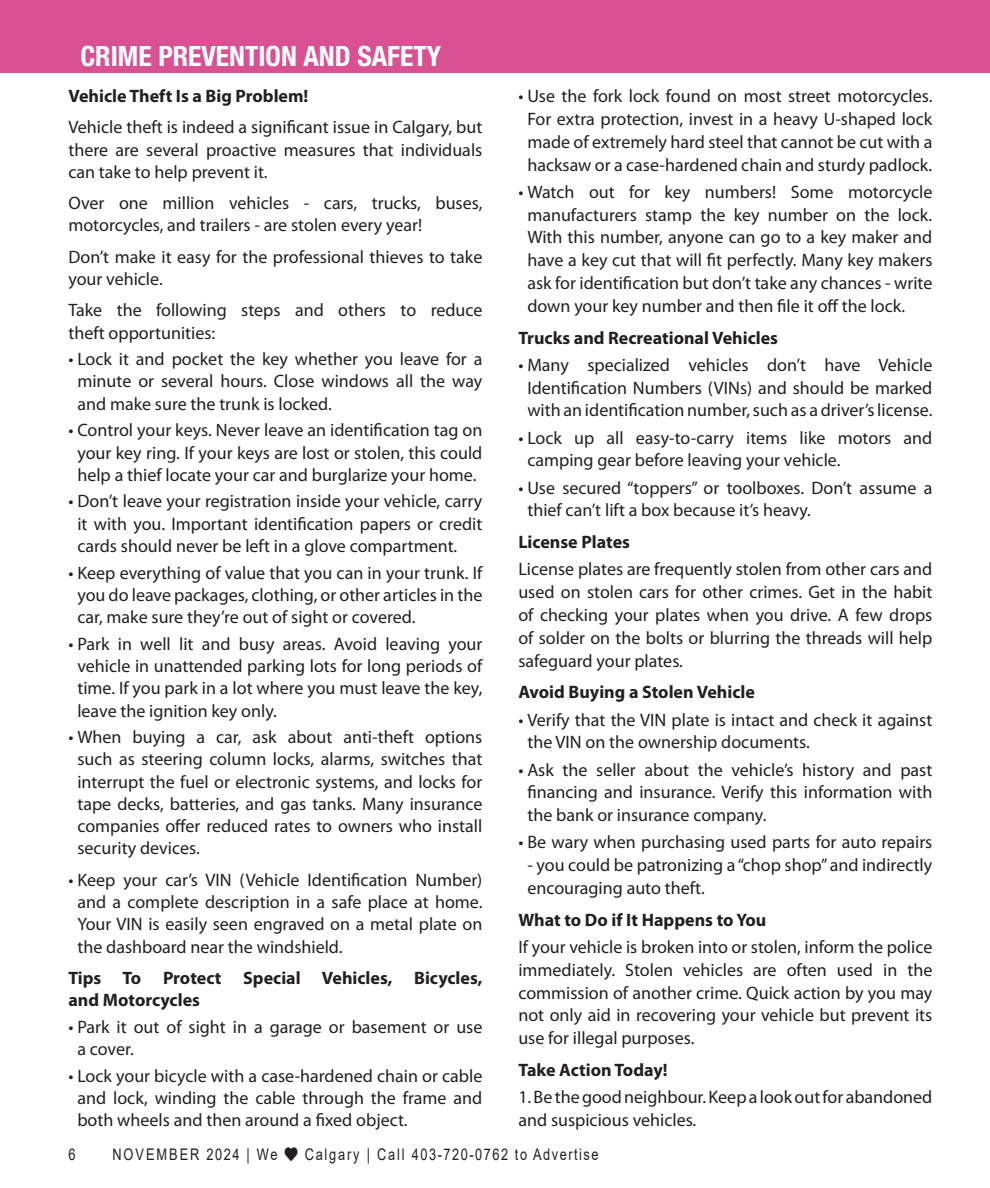
<style>
.page{position:relative;width:990px;height:1188px;background:#fff}
.page>*{position:absolute;margin:0;border:0;box-sizing:border-box;transform-origin:0 0}
.t1{font:700 condensed 28px "Helvetica Neue LT Std";color:#fff}
.Body_text{font:18px/22.2px "Myriad Pro";color:#231f20;text-align:justify}
.Body_text-2{font:700 18px/22.2px "Myriad Pro";color:#231f20}
.t2{font:16px "Arial";letter-spacing:.12em;color:#231f20;scale:.8 1}
</style>
<div class="page">
<div style="left:0;top:0;width:990px;height:73px;background:#d95093"></div>
<p class="t1" style="left:80px;top:39px;width:362px">CRIME PREVENTION AND SAFETY</p>
<p class="Body_text-2" style="left:68px;top:84px;width:242px">Vehicle Theft Is a Big Problem!</p>
<p class="Body_text" style="left:68px;top:116px;width:415px">Vehicle theft is indeed a significant issue in Calgary, but there are several proactive measures that individuals can take to help prevent it.</p>
<p class="Body_text" style="left:68px;top:192px;width:416px">Over one million vehicles - cars, trucks, buses, motorcycles, and trailers - are stolen every year!</p>
<p class="Body_text" style="left:68px;top:245px;width:416px">Don’t make it easy for the professional thieves to take your vehicle.</p>
<p class="Body_text" style="left:68px;top:299px;width:416px">Take the following steps and others to reduce theft opportunities:</p>
<p class="Body_text" style="left:77px;top:348px;width:407px;text-indent:-9px">• Lock it and pocket the key whether you leave for a minute or several hours. Close windows all the way and make sure the trunk is locked.</p>
<p class="Body_text" style="left:68px;top:419px;width:416px;text-align:center">• Control your keys. Never leave an identification tag on your key ring. If your keys are lost or stolen, this could help a thief locate your car and burglarize your home.</p>
<p class="Body_text" style="left:77px;top:490px;width:407px;text-indent:-9px">• Don’t leave your registration inside your vehicle, carry it with you. Important identification papers or credit cards should never be left in a glove compartment.</p>
<p class="Body_text" style="left:77px;top:561px;width:407px;text-indent:-9px">• Keep everything of value that you can in your trunk. If you do leave packages, clothing, or other articles in the car, make sure they’re out of sight or covered.</p>
<p class="Body_text" style="left:77px;top:632px;width:407px;text-indent:-9px">• Park in well lit and busy areas. Avoid leaving your vehicle in unattended parking lots for long periods of time. If you park in a lot where you must leave the key, leave the ignition key only.</p>
<p class="Body_text" style="left:77px;top:726px;width:407px;text-indent:-9px">• When buying a car, ask about anti-theft options such as steering column locks, alarms, switches that interrupt the fuel or electronic systems, and locks for tape decks, batteries, and gas tanks. Many insurance companies offer reduced rates to owners who install security devices.</p>
<p class="Body_text" style="left:77px;top:868px;width:407px;text-indent:-9px">• Keep your car’s VIN (Vehicle Identification Number) and a complete description in a safe place at home.<br>Your VIN is easily seen engraved on a metal plate on the dashboard near the windshield.</p>
<p class="Body_text-2" style="left:68px;top:966px;width:416px">Tips To Protect Special Vehicles, Bicycles, and Motorcycles</p>
<p class="Body_text" style="left:77px;top:1015px;width:407px;text-indent:-9px">• Park it out of sight in a garage or basement or use a cover.</p>
<p class="Body_text" style="left:77px;top:1064px;width:407px;text-indent:-9px">• Lock your bicycle with a case-hardened chain or cable and lock, winding the cable through the frame and both wheels and then around a fixed object.</p>
<p class="Body_text" style="left:518px;top:84px;width:416px;line-height:22.8px;text-align:center">• Use the fork lock found on most street motorcycles.<br>For extra protection, invest in a heavy U-shaped lock made of extremely hard steel that cannot be cut with a hacksaw or a case-hardened chain and sturdy padlock.</p>
<p class="Body_text" style="left:527px;top:180px;width:407px;line-height:22.8px;text-indent:-9px">• Watch out for key numbers! Some motorcycle manufacturers stamp the key number on the lock.<br>With this number, anyone can go to a key maker and have a key cut that will fit perfectly. Many key makers ask for identification but don’t take any chances - write down your key number and then file it off the lock.</p>
<p class="Body_text-2" style="left:518px;top:326px;width:261px">Trucks and Recreational Vehicles</p>
<p class="Body_text" style="left:518px;top:353px;width:416px;line-height:22.8px;text-align:center">• Many specialized vehicles don’t have Vehicle<br>Identification Numbers (VINs) and should be marked with an identification number, such as a driver’s license.</p>
<p class="Body_text" style="left:527px;top:426px;width:406px;line-height:22.8px;text-indent:-9px">• Lock up all easy-to-carry items like motors and camping gear before leaving your vehicle.</p>
<p class="Body_text" style="left:527px;top:476px;width:407px;line-height:22.8px;text-indent:-9px">• Use secured “toppers” or toolboxes. Don’t assume a thief can’t lift a box because it’s heavy.</p>
<p class="Body_text-2" style="left:518px;top:530px;width:113px">License Plates</p>
<p class="Body_text" style="left:518px;top:558px;width:416px;line-height:22.8px">License plates are frequently stolen from other cars and used on stolen cars for other crimes. Get in the habit of checking your plates when you drive. A few drops of solder on the bolts or blurring the threads will help safeguard your plates.</p>
<p class="Body_text-2" style="left:518px;top:681px;width:238px">Avoid Buying a Stolen Vehicle</p>
<p class="Body_text" style="left:527px;top:708px;width:406px;line-height:22.8px;text-indent:-9px">• Verify that the VIN plate is intact and check it against the VIN on the ownership documents.</p>
<p class="Body_text" style="left:527px;top:758px;width:407px;line-height:22.8px;text-indent:-9px">• Ask the seller about the vehicle’s history and past financing and insurance. Verify this information with the bank or insurance company.</p>
<p class="Body_text" style="left:518px;top:831px;width:416px">• Be wary when purchasing used parts for auto repairs</p>
<p class="Body_text" style="left:527px;top:854px;width:406px;line-height:22.8px">- you could be patronizing a “chop shop” and indirectly encouraging auto theft.</p>
<p class="Body_text-2" style="left:518px;top:908px;width:249px">What to Do if It Happens to You</p>
<p class="Body_text" style="left:518px;top:935px;width:415px;line-height:22.8px">If your vehicle is broken into or stolen, inform the police immediately. Stolen vehicles are often used in the commission of another crime. Quick action by you may not only aid in recovering your vehicle but prevent its use for illegal purposes.</p>
<p class="Body_text-2" style="left:518px;top:1058px;width:151px">Take Action Today!</p>
<p class="Body_text" style="left:518px;top:1086px;width:416px;line-height:22.8px">1. Be the good neighbour. Keep a look out for abandoned and suspicious vehicles.</p>
<p class="t2" style="left:68px;top:1144px;width:10px">6</p>
<p class="t2" style="left:112px;top:1144px;width:609px">NOVEMBER 2024 | We ♥ Calgary | Call 403-720-0762 to Advertise</p>
</div>
